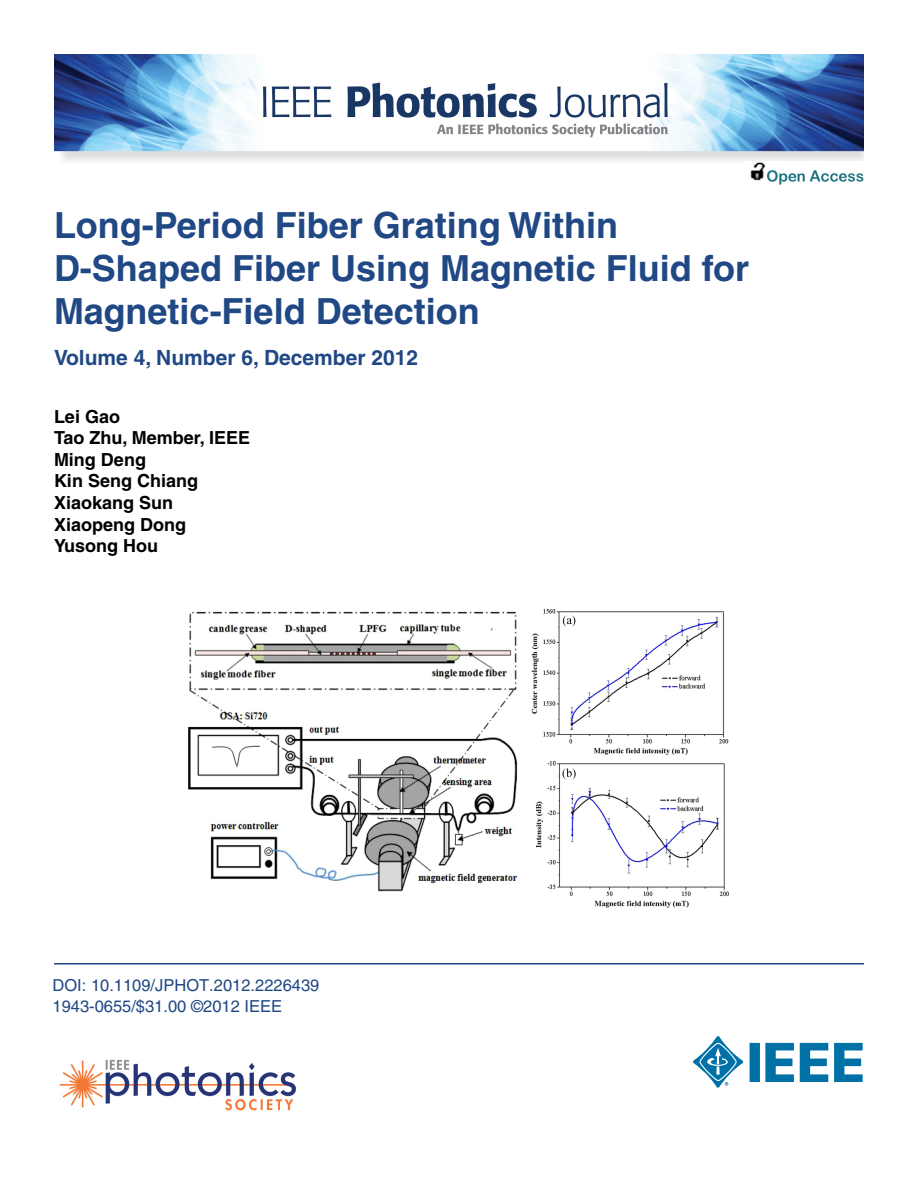
<style>
.page{position:relative;width:918px;height:1188px;background:#fff}
.page>*{position:absolute;margin:0;border:0;box-sizing:border-box;transform-origin:0 0}
.t1{font:700 36px/43.2px "Helvetica";color:#204885}
.t2{font:700 21px "Helvetica";color:#204885}
.t3{font:700 18px/21.6px "Helvetica";color:#000}
.t4{font:16.5px/21px "Helvetica";color:#204885}
</style>
<div class="page">
<img style="left:54px;top:54px;width:810px;height:107px">
<img style="left:750px;top:162px;width:114px;height:23px">
<svg style="left:693px;top:1036px;width:170px;height:52px"></svg>
<img style="left:59px;top:1059px;width:237px;height:52px">
<img style="left:188px;top:609px;width:540px;height:298px">
<hr style="left:54px;top:963px;width:810px;height:1px;background:#204885">
<p class="t1" style="left:54px;top:207px;width:697px">Long-Period Fiber Grating Within<br>D-Shaped Fiber Using Magnetic Fluid for<br>Magnetic-Field Detection</p>
<p class="t2" style="left:54px;top:350px;width:366px">Volume 4, Number 6, December 2012</p>
<p class="t3" style="left:54px;top:407px;width:198px">Lei Gao<br>Tao Zhu, Member, IEEE<br>Ming Deng<br>Kin Seng Chiang<br>Xiaokang Sun<br>Xiaopeng Dong<br>Yusong Hou</p>
<p class="t4" style="left:52px;top:976px;width:268px">DOI: 10.1109/JPHOT.2012.2226439<br>1943-0655/$31.00 ©2012 IEEE</p>
</div>
